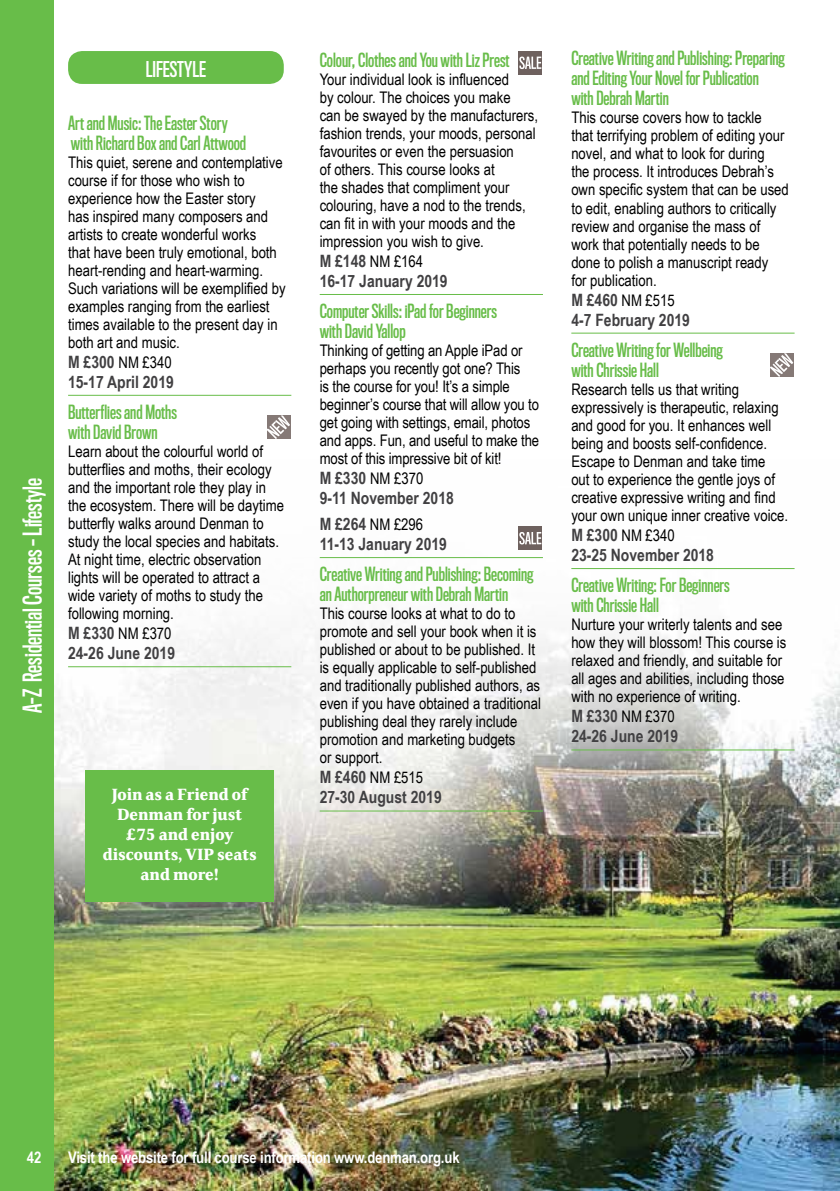
<style>
.page{position:relative;width:840px;height:1191px;background:#fff}
.page>*{position:absolute;margin:0;border:0;box-sizing:border-box;transform-origin:0 0}
.t1{font:24px "Titling Gothic FB Comp Standard";color:#fff}
.t2{font:20px "Titling Gothic FB Comp Standard";color:#fff}
.t3{font:18px/20px "Titling Gothic FB Comp Standard";color:#68bd49}
.t4{font:700 18px/20px "FS Sally";color:#fff;text-align:center}
.t5{font:700 17px "Arial Narrow";color:#414042}
.t6{font:16px/18px "Arial Narrow";color:#000}
.t7{font:700 16px "Arial Narrow";letter-spacing:-.01em;color:#fff}
.s1{font-weight:700;font-size:17px;color:#414042}
</style>
<div class="page">
<img style="left:54px;top:526px;width:785px;height:665px">
<div style="left:0;top:0;width:54px;height:1191px;background:#68bd49"></div>
<hr style="left:68px;top:395px;width:223px;height:1px;background:#68bd49">
<hr style="left:68px;top:666px;width:223px;height:1px;background:#68bd49">
<div style="left:68px;top:51px;width:215px;height:33px;background:#68bd49;border-radius:14px"></div>
<svg style="left:267px;top:415px;width:23px;height:24px"></svg>
<hr style="left:319px;top:294px;width:223px;height:1px;background:#68bd49">
<hr style="left:319px;top:557px;width:223px;height:1px;background:#68bd49">
<hr style="left:319px;top:810px;width:223px;height:1px;background:#68bd49">
<div style="left:518px;top:51px;width:23px;height:24px;background:#6e615e"></div>
<svg style="left:519px;top:57px;width:22px;height:12px"></svg>
<div style="left:518px;top:526px;width:23px;height:24px;background:#6e615e"></div>
<svg style="left:519px;top:532px;width:22px;height:12px"></svg>
<hr style="left:571px;top:333px;width:223px;height:1px;background:#68bd49">
<hr style="left:571px;top:568px;width:223px;height:1px;background:#68bd49">
<hr style="left:571px;top:749px;width:223px;height:1px;background:#68bd49">
<div style="left:769px;top:353px;width:24px;height:24px;background:#857976"></div>
<svg style="left:769px;top:353px;width:23px;height:24px"></svg>
<div style="left:85px;top:770px;width:189px;height:131px;background:#68bd49"></div>
<h1 class="t1" style="left:19px;top:713px;width:236px;rotate:-90deg">A-Z Residential Courses – Lifestyle</h1>
<p class="t2" style="left:146px;top:58px;width:62px">LIFESTYLE</p>
<p class="t3" style="left:68px;top:113px;width:179px">Art and Music: The Easter Story with Richard Box and Carl Attwood</p>
<p class="t6" style="left:68px;top:152px;width:219px">This quiet, serene and contemplative course if for those who wish to experience how the Easter story<br>has inspired many composers and artists to create wonderful works<br>that have been truly emotional, both heart-rending and heart-warming.<br>Such variations will be exemplified by examples ranging from the earliest times available to the present day in both art and music.</p>
<p class="t6" style="left:68px;top:352px;width:105px"><span class="s1">M £300</span> NM £340</p>
<p class="t5" style="left:68px;top:369px;width:107px">15-17 April 2019</p>
<p class="t3" style="left:68px;top:402px;width:110px">Butterflies and Moths with David Brown</p>
<p class="t6" style="left:68px;top:442px;width:217px">Learn about the colourful world of butterflies and moths, their ecology and the important role they play in the ecosystem. There will be daytime butterfly walks around Denman to study the local species and habitats.<br>At night time, electric observation lights will be operated to attract a wide variety of moths to study the following morning.</p>
<p class="t6" style="left:68px;top:624px;width:105px"><span class="s1">M £330</span> NM £370</p>
<p class="t5" style="left:68px;top:640px;width:108px">24-26 June 2019</p>
<p class="t4" style="left:103px;top:784px;width:155px">Join as a Friend of<br>Denman for just £75 and enjoy discounts, VIP seats and more!</p>
<p class="t3" style="left:319px;top:50px;width:191px">Colour, Clothes and You with Liz Prest</p>
<p class="t6" style="left:319px;top:70px;width:220px">Your individual look is influenced<br>by colour. The choices you make<br>can be swayed by the manufacturers, fashion trends, your moods, personal favourites or even the persuasion<br>of others. This course looks at<br>the shades that compliment your colouring, have a nod to the trends, can fit in with your moods and the impression you wish to give.</p>
<p class="t6" style="left:319px;top:252px;width:105px"><span class="s1">M £148</span> NM £164</p>
<p class="t5" style="left:319px;top:268px;width:129px">16-17 January 2019</p>
<p class="t3" style="left:319px;top:302px;width:179px">Computer Skills: iPad for Beginners with David Yallop</p>
<p class="t6" style="left:319px;top:341px;width:221px">Thinking of getting an Apple iPad or perhaps you recently got one? This<br>is the course for you! It’s a simple beginner’s course that will allow you to get going with settings, email, photos and apps. Fun, and useful to make the most of this impressive bit of kit!</p>
<p class="t6" style="left:319px;top:469px;width:105px"><span class="s1">M £330</span> NM £370</p>
<p class="t5" style="left:319px;top:485px;width:136px">9-11 November 2018</p>
<p class="t6" style="left:319px;top:515px;width:105px"><span class="s1">M £264</span> NM £296</p>
<p class="t5" style="left:319px;top:531px;width:129px">11-13 January 2019</p>
<p class="t3" style="left:319px;top:565px;width:215px">Creative Writing and Publishing: Becoming an Authorpreneur with Debrah Martin</p>
<p class="t6" style="left:319px;top:604px;width:223px">This course looks at what to do to promote and sell your book when it is published or about to be published. It is equally applicable to self-published and traditionally published authors, as even if you have obtained a traditional publishing deal they rarely include promotion and marketing budgets<br>or support.</p>
<p class="t6" style="left:319px;top:768px;width:105px"><span class="s1">M £460</span> NM £515</p>
<p class="t5" style="left:319px;top:784px;width:123px">27-30 August 2019</p>
<p class="t3" style="left:571px;top:49px;width:215px">Creative Writing and Publishing: Preparing and Editing Your Novel for Publication with Debrah Martin</p>
<p class="t6" style="left:571px;top:108px;width:219px">This course covers how to tackle<br>that terrifying problem of editing your novel, and what to look for during<br>the process. It introduces Debrah’s own specific system that can be used to edit, enabling authors to critically review and organise the mass of work that potentially needs to be done to polish a manuscript ready<br>for publication.</p>
<p class="t6" style="left:571px;top:290px;width:105px"><span class="s1">M £460</span> NM £515</p>
<p class="t5" style="left:571px;top:307px;width:120px">4-7 February 2019</p>
<p class="t3" style="left:571px;top:340px;width:153px">Creative Writing for Wellbeing with Chrissie Hall</p>
<p class="t6" style="left:571px;top:380px;width:218px">Research tells us that writing expressively is therapeutic, relaxing and good for you. It enhances well being and boosts self-confidence.<br>Escape to Denman and take time<br>out to experience the gentle joys of creative expressive writing and find your own unique inner creative voice.</p>
<p class="t6" style="left:571px;top:526px;width:105px"><span class="s1">M £300</span> NM £340</p>
<p class="t5" style="left:571px;top:542px;width:144px">23-25 November 2018</p>
<p class="t3" style="left:571px;top:576px;width:160px">Creative Writing: For Beginners with Chrissie Hall</p>
<p class="t6" style="left:571px;top:615px;width:216px">Nurture your writerly talents and see how they will blossom! This course is relaxed and friendly, and suitable for all ages and abilities, including those with no experience of writing.</p>
<p class="t6" style="left:571px;top:707px;width:105px"><span class="s1">M £330</span> NM £370</p>
<p class="t5" style="left:571px;top:723px;width:108px">24-26 June 2019</p>
<p class="t7" style="left:27px;top:1145px;width:16px">42</p>
<p class="t7" style="left:68px;top:1145px;width:393px">Visit the website for full course information www.denman.org.uk</p>
</div>
